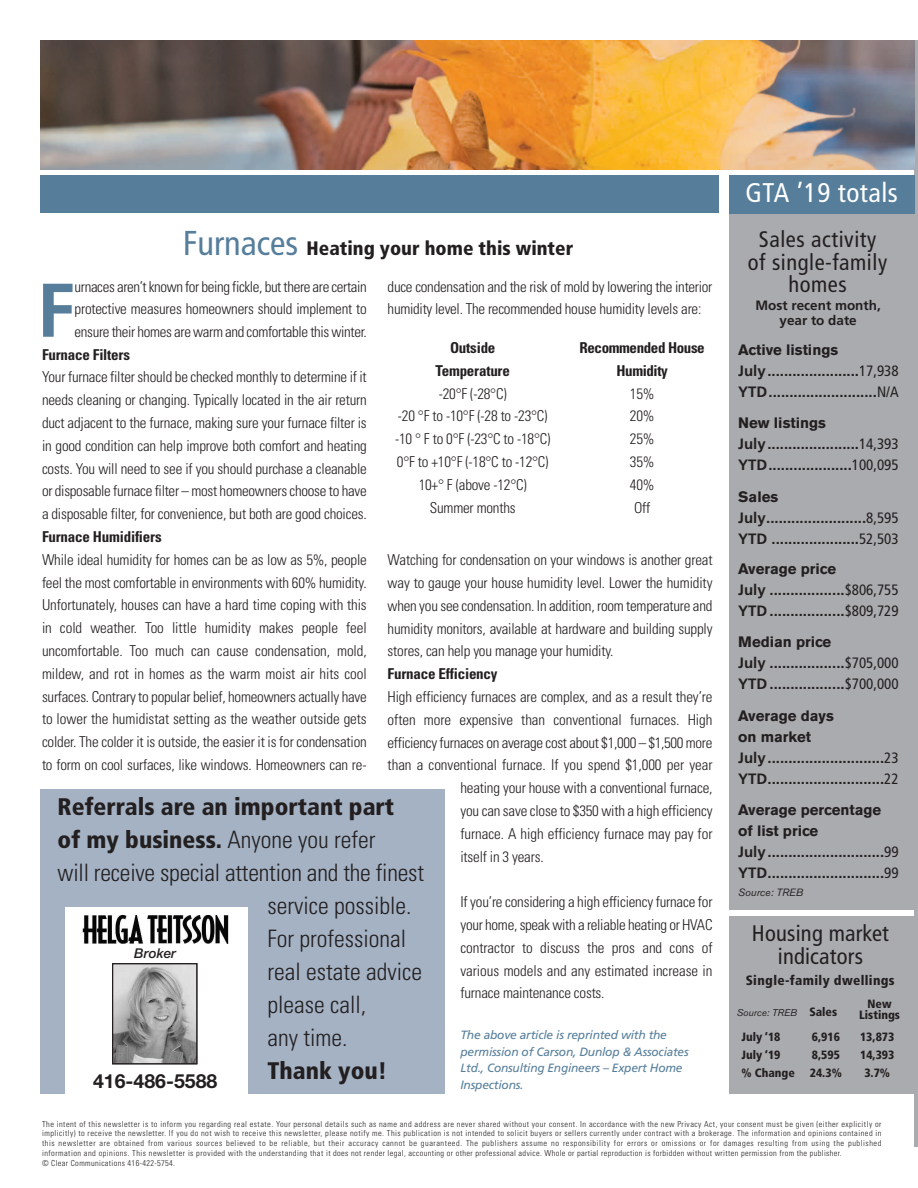
<style>
.page{position:relative;width:918px;height:1188px;background:#fff}
.page>*{position:absolute;margin:0;border:0;box-sizing:border-box;transform-origin:0 0}
.t1{font:700 76.05px "Frutiger";color:#567e9b}
.t2{font:condensed 27px "Frutiger";letter-spacing:.02em;color:#fff}
.t3{font:300 condensed 24px "Univers";color:#231f20}
.t4{font:900 condensed 24px "Frutiger";color:#231f20}
.t5{font:condensed 22.5px/22.5px "Frutiger";letter-spacing:.025em;color:#231f20;text-align:center}
.t6{font:900 condensed 19.5px "Frutiger";color:#231f20}
.t7{font:700 19.5px "Helvetica Neue";color:#231f20}
.t8{font:300 condensed 15px/22.8px "Univers";letter-spacing:-.015em;color:#231f20;text-align:justify}
.t9{font:700 15px/21px "Frutiger";color:#231f20}
.t10{font:700 15px/21px "Akzidenz Grotesk BE";color:#231f20}
.t11{font:700 condensed 15px/22.8px "Univers";letter-spacing:-.015em;color:#231f20;text-align:center}
.t12{font:700 13.5px/15px "Frutiger";color:#231f20;text-align:center}
.t13{font:900 condensed 13.5px "Frutiger";letter-spacing:.025em;color:#231f20}
.t14{font:italic 500 13.5px "Helvetica Neue";color:#231f20}
.t15{font:italic 12px/16.5px "Frutiger";letter-spacing:-.015em;color:#567e9b}
.t16{font:900 condensed 12px/10.5px "Frutiger";color:#231f20;text-align:center}
.t17{font:italic 10.5px "Akzidenz Grotesk BE";color:#231f20}
.t18{font:italic 9.75px "Akzidenz Grotesk BE";color:#231f20}
.t19{font:300 condensed 8.25px/9.8px "Univers";letter-spacing:.06em;color:#231f20}
.s1{font-weight:400;font-size:34.5px;color:#567e9b}
.s2{font-family:"Frutiger";font-weight:900}
.s3{font-weight:400;font-stretch:condensed}
.s4{font-family:"Frutiger";font-weight:900;font-style:normal;font-stretch:condensed;font-size:12px}
</style>
<div class="page">
<hr style="left:914px;top:40px;width:4px;height:1108px;background:#aaabaf">
<svg style="left:914px;top:40px;width:1px;height:129px"></svg>
<div style="left:729px;top:176px;width:189px;height:734px;background:#aaabaf"></div>
<img style="left:40px;top:40px;width:874px;height:129px">
<div style="left:729px;top:916px;width:189px;height:178px;background:#aaabaf"></div>
<div style="left:40px;top:789px;width:405px;height:305px;background:#a4b2c4"></div>
<div style="left:65px;top:908px;width:182px;height:190px;background:#fff"></div>
<div style="left:40px;top:176px;width:679px;height:37px;background:#567e9b"></div>
<div style="left:729px;top:176px;width:185px;height:38px;background:#567e9b"></div>
<img style="left:115px;top:966px;width:80px;height:96px">
<div style="left:113px;top:964px;width:84px;height:100px;border:1px solid #231f20"></div>
<img style="left:82px;top:915px;width:147px;height:28px">
<h3 class="t6" style="left:183px;top:240px;width:392px"><span class="s1">Furnaces</span> Heating your home this winter</h3>
<p class="t8" style="left:388px;top:276px;width:326px">duce condensation and the risk of mold by lowering the interior humidity level. The recommended house humidity levels are:</p>
<h1 class="t1" style="left:37px;top:280px;width:39px">F</h1>
<p class="t8" style="left:75px;top:277px;width:294px">urnaces aren’t known for being fickle, but there are certain protective measures homeowners should implement to ensure their homes are warm and comfortable this winter.</p>
<p class="t11" style="left:42px;top:344px;width:90px">Furnace Filters</p>
<p class="t8" style="left:42px;top:367px;width:326px">Your furnace filter should be checked monthly to determine if it needs cleaning or changing. Typically located in the air return duct adjacent to the furnace, making sure your furnace filter is in good condition can help improve both comfort and heating costs. You will need to see if you should purchase a cleanable or disposable furnace filter – most homeowners choose to have a disposable filter, for convenience, but both are good choices.</p>
<p class="t11" style="left:42px;top:526px;width:121px">Furnace Humidifiers</p>
<p class="t8" style="left:42px;top:549px;width:326px">While ideal humidity for homes can be as low as 5%, people feel the most comfortable in environments with 60% humidity.<br>Unfortunately, houses can have a hard time coping with this in cold weather. Too little humidity makes people feel uncomfortable. Too much can cause condensation, mold, mildew, and rot in homes as the warm moist air hits cool surfaces. Contrary to popular belief, homeowners actually have to lower the humidistat setting as the weather outside gets colder. The colder it is outside, the easier it is for condensation to form on cool surfaces, like windows. Homeowners can re-</p>
<p class="t11" style="left:436px;top:337px;width:76px">Outside<br>Temperature</p>
<p class="t8" style="left:395px;top:383px;width:157px;text-align:center">-20°F (-28°C)<br>-20 °F to -10°F (-28 to -23°C) -10 ° F to 0°F (-23°C to -18°C)<br>0°F to +10°F (-18°C to -12°C)<br>10+° F (above -12°C)<br>Summer months</p>
<p class="t11" style="left:580px;top:337px;width:127px">Recommended House<br>Humidity</p>
<p class="t8" style="left:630px;top:383px;width:26px">15% 20% 25% 35% 40% Off</p>
<p class="t8" style="left:388px;top:550px;width:326px">Watching for condensation on your windows is another great way to gauge your house humidity level. Lower the humidity when you see condensation. In addition, room temperature and humidity monitors, available at hardware and building supply stores, can help you manage your humidity.</p>
<p class="t11" style="left:388px;top:664px;width:111px">Furnace Efficiency</p>
<p class="t8" style="left:388px;top:687px;width:326px">High efficiency furnaces are complex, and as a result they’re</p>
<p class="t8" style="left:388px;top:709px;width:326px">often more expensive than conventional furnaces. High</p>
<p class="t8" style="left:388px;top:732px;width:326px">efficiency furnaces on average cost about $1,000 – $1,500 more</p>
<p class="t8" style="left:388px;top:755px;width:326px">than a conventional furnace. If you spend $1,000 per year</p>
<p class="t8" style="left:460px;top:778px;width:254px">heating your house with a conventional furnace,</p>
<p class="t8" style="left:460px;top:801px;width:254px">you can save close to $350 with a high efficiency</p>
<p class="t8" style="left:460px;top:823px;width:254px">furnace. A high efficiency furnace may pay for</p>
<p class="t8" style="left:460px;top:846px;width:85px">itself in 3 years.</p>
<p class="t8" style="left:460px;top:892px;width:254px">If you’re considering a high efficiency furnace for your home, speak with a reliable heating or HVAC contractor to discuss the pros and cons of various models and any estimated increase in furnace maintenance costs.</p>
<p class="t15" style="left:460px;top:1028px;width:230px">The above article is reprinted with the permission of Carson, Dunlop &amp; Associates Ltd., Consulting Engineers – Expert Home Inspections.</p>
<h3 class="t4" style="left:58px;top:797px;width:338px">Referrals are an important part</h3>
<h3 class="t3" style="left:58px;top:830px;width:319px"><span class="s2">of my business.</span> Anyone you refer</h3>
<h3 class="t3" style="left:58px;top:863px;width:368px">will receive special attention and the finest</h3>
<h3 class="t3" style="left:268px;top:896px;width:145px">service possible.</h3>
<h3 class="t3" style="left:268px;top:929px;width:140px">For professional</h3>
<h3 class="t3" style="left:268px;top:962px;width:156px">real estate advice</h3>
<h3 class="t3" style="left:268px;top:995px;width:100px">please call,</h3>
<h3 class="t3" style="left:268px;top:1028px;width:81px">any time.</h3>
<h3 class="t4" style="left:268px;top:1061px;width:121px">Thank you!</h3>
<p class="t14" style="left:134px;top:949px;width:44px">Broker</p>
<h3 class="t7" style="left:93px;top:1074px;width:126px">416-486-5588</h3>
<h2 class="t2" style="left:746px;top:182px;width:154px">GTA ’19 totals</h2>
<h3 class="t5" style="left:748px;top:230px;width:141px">Sales activity of single-family homes</h3>
<p class="t12" style="left:756px;top:299px;width:127px">Most recent month, year to date</p>
<p class="t10" style="left:738px;top:340px;width:102px">Active listings</p>
<p class="t9" style="left:738px;top:361px;width:162px">July......................<span class="s3">17,938<br></span>YTD..........................<span class="s3">N/A</span></p>
<p class="t10" style="left:738px;top:414px;width:89px">New listings</p>
<p class="t9" style="left:738px;top:435px;width:162px">July......................<span class="s3">14,393<br></span>YTD....................<span class="s3">100,095</span></p>
<p class="t10" style="left:738px;top:487px;width:42px">Sales</p>
<p class="t9" style="left:738px;top:508px;width:162px">July........................<span class="s3">8,595<br></span>YTD .....................<span class="s3">52,503</span></p>
<p class="t10" style="left:738px;top:559px;width:99px">Average price</p>
<p class="t9" style="left:738px;top:580px;width:162px">July ..................<span class="s3">$806,755<br></span>YTD..................<span class="s3">$809,729</span></p>
<p class="t10" style="left:738px;top:633px;width:95px">Median price</p>
<p class="t9" style="left:738px;top:654px;width:162px">July ..................<span class="s3">$705,000<br></span>YTD..................<span class="s3">$700,000</span></p>
<p class="t10" style="left:738px;top:706px;width:97px">Average days on market</p>
<p class="t9" style="left:738px;top:748px;width:162px">July............................<span class="s3">23<br></span>YTD............................<span class="s3">22</span></p>
<p class="t10" style="left:738px;top:801px;width:145px">Average percentage of list price</p>
<p class="t9" style="left:738px;top:843px;width:162px">July............................<span class="s3">99<br></span>YTD............................<span class="s3">99</span></p>
<p class="t17" style="left:738px;top:889px;width:66px">Source: TREB</p>
<h3 class="t5" style="left:752px;top:924px;width:138px">Housing market indicators</h3>
<p class="t13" style="left:746px;top:975px;width:151px">Single-family dwellings</p>
<p class="t16" style="left:859px;top:1000px;width:42px">New<br>Listings</p>
<p class="t18" style="left:737px;top:1009px;width:102px">Source: TREB <span class="s4">Sales</span></p>
<p class="t16" style="left:742px;top:1033px;width:41px">July ‘18</p>
<p class="t16" style="left:812px;top:1033px;width:30px">6,916</p>
<p class="t16" style="left:860px;top:1033px;width:36px">13,873</p>
<p class="t16" style="left:742px;top:1051px;width:41px">July ‘19</p>
<p class="t16" style="left:812px;top:1051px;width:30px">8,595</p>
<p class="t16" style="left:860px;top:1051px;width:36px">14,393</p>
<p class="t16" style="left:742px;top:1069px;width:102px">% Change 24.3%</p>
<p class="t16" style="left:864px;top:1069px;width:27px">3.7%</p>
<p class="t19" style="left:42px;top:1120px;width:841px">The intent of this newsletter is to inform you regarding real estate. Your personal details such as name and address are never shared without your consent. In accordance with the new Privacy Act, your consent must be given (either explicitly or implicitly) to receive the newsletter. If you do not wish to receive this newsletter, please notify me. This publication is not intended to solicit buyers or sellers currently under contract with a brokerage. The information and opinions contained in this newsletter are obtained from various sources believed to be reliable, but their accuracy cannot be guaranteed. The publishers assume no responsibility for errors or omissions or for damages resulting from using the published information and opinions. This newsletter is provided with the understanding that it does not render legal, accounting or other professional advice. Whole or partial reproduction is forbidden without written permission from the publisher.<br>© Clear Communications 416-422-5754.</p>
</div>
